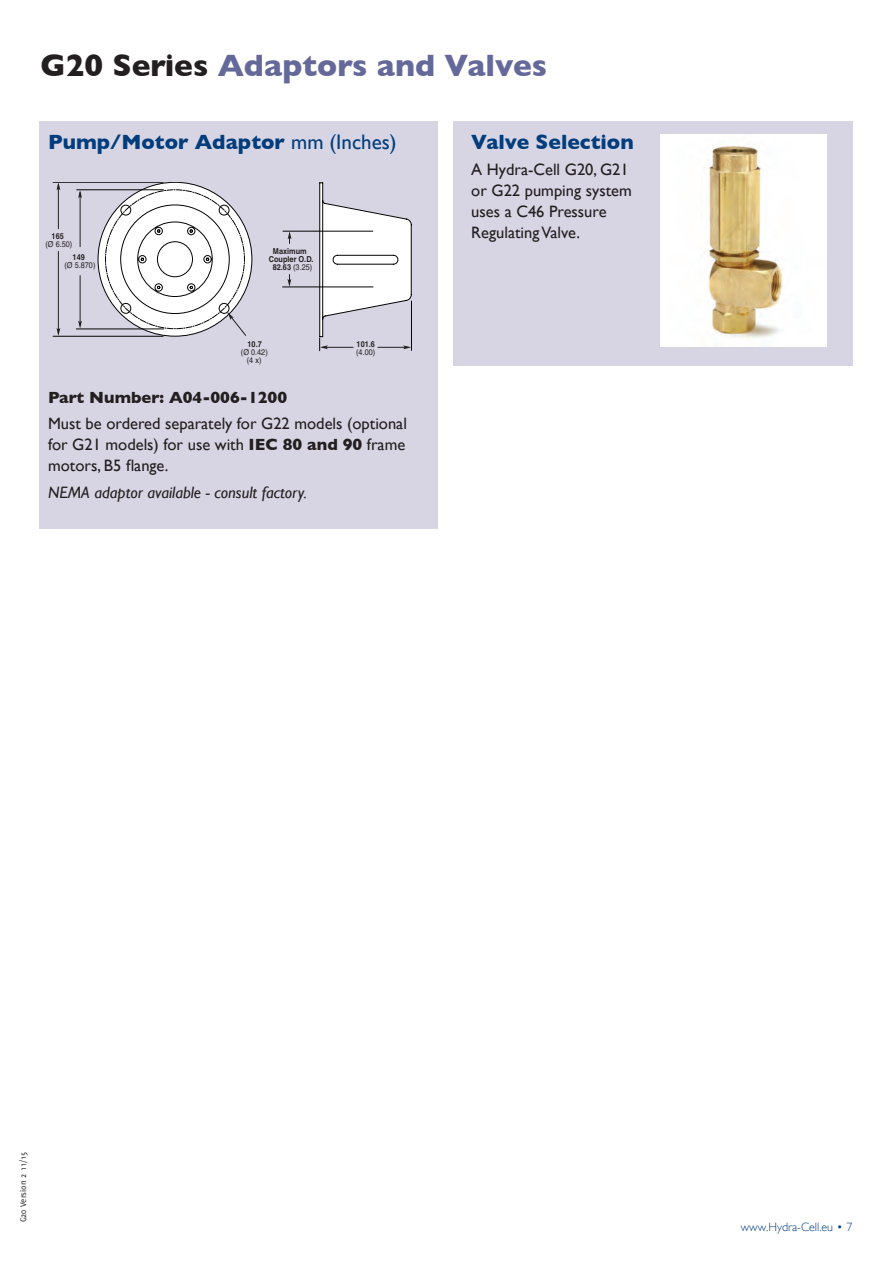
<style>
.page{position:relative;width:893px;height:1263px;background:#fff}
.page>*{position:absolute;margin:0;border:0;box-sizing:border-box;transform-origin:0 0}
.t1{font:700 31.5px "Gill Sans";color:#64699a}
.t2{font:700 21px "Gill Sans";color:#013d7d}
.t3{font:16.5px/21px "Gill Sans";color:#231f20;text-align:justify}
.t4{font:italic 16.5px "Gill Sans";color:#231f20}
.t5{font:700 16.5px "Gill Sans";color:#231f20}
.t6{font:300 12px "Gill Sans";color:#013d7d}
.t7{font:9px "Delicious";color:#231f20}
.t8{font:8.1px/8.2px "Helvetica";color:#231f20;text-align:center;scale:.9 1}
.t9{font:700 8.1px/8.1px "Helvetica";color:#231f20;text-align:center;scale:.9 1}
.s1{color:#231f20}
.s2{font-weight:400}
.s3{font-weight:700}
</style>
<div class="page">
<div style="left:453px;top:122px;width:399px;height:244px;background:#d7d5e3"></div>
<div style="left:40px;top:122px;width:398px;height:407px;background:#d7d5e3"></div>
<img style="left:660px;top:135px;width:167px;height:212px">
<svg style="left:97px;top:182px;width:156px;height:155px"></svg>
<svg style="left:319px;top:182px;width:93px;height:169px"></svg>
<hr style="left:322px;top:347px;width:31px;height:1px;background:#231f20">
<hr style="left:378px;top:347px;width:31px;height:1px;background:#231f20">
<hr style="left:76px;top:329px;width:88px;height:1px;background:#040503">
<hr style="left:77px;top:190px;width:86px;height:1px;background:#040503">
<hr style="left:80px;top:192px;width:1px;height:55px;background:#231f20">
<hr style="left:80px;top:276px;width:1px;height:50px;background:#231f20">
<svg style="left:78px;top:190px;width:4px;height:8px"></svg>
<svg style="left:78px;top:321px;width:4px;height:8px"></svg>
<hr style="left:53px;top:336px;width:110px;height:1px;background:#040503">
<hr style="left:53px;top:182px;width:110px;height:1px;background:#040503">
<hr style="left:58px;top:185px;width:1px;height:44px;background:#231f20">
<hr style="left:58px;top:251px;width:1px;height:83px;background:#231f20">
<svg style="left:56px;top:182px;width:4px;height:8px"></svg>
<svg style="left:56px;top:328px;width:4px;height:8px"></svg>
<svg style="left:288px;top:232px;width:4px;height:11px"></svg>
<svg style="left:287px;top:274px;width:4px;height:13px"></svg>
<hr style="left:283px;top:287px;width:90px;height:1px;background:#040503">
<hr style="left:283px;top:231px;width:90px;height:1px;background:#040503">
<p class="t1" style="left:40px;top:47px;width:508px"><span class="s1">G20 Series</span> Adaptors and Valves</p>
<p class="t2" style="left:48px;top:130px;width:350px">Pump/Motor Adaptor <span class="s2">mm (Inches)</span></p>
<p class="t8" style="left:46px;top:233px;width:31px;line-height:7.8px"><span class="s3">165<br></span>(Ø 6.50)</p>
<p class="t8" style="left:64px;top:253px;width:36px"><span class="s3">149<br></span>(Ø 5.870)</p>
<p class="t9" style="left:269px;top:247px;width:51px">Maximum<br>Coupler O.D.<br>82.63 <span class="s2">(3.25)</span></p>
<p class="t8" style="left:241px;top:340px;width:31px"><span class="s3">10.7<br></span>(Ø 0.42) (4 x)</p>
<p class="t8" style="left:356px;top:340px;width:23px;line-height:7.8px;text-align:left"><span class="s3">101.6 </span>(4.00)</p>
<p class="t5" style="left:48px;top:388px;width:241px">Part Number: A04-006-1200</p>
<p class="t3" style="left:48px;top:413px;width:360px">Must be ordered separately for G22 models (optional for G21 models) for use with <span class="s3">IEC 80 and 90</span> frame motors, B5 flange.</p>
<p class="t4" style="left:48px;top:483px;width:260px">NEMA adaptor available - consult factory.</p>
<p class="t2" style="left:471px;top:129px;width:164px">Valve Selection</p>
<p class="t3" style="left:471px;top:159px;width:162px;text-align:left">A Hydra-Cell G20, G21 or G22 pumping system uses a C46 Pressure<br>Regulating Valve.</p>
<p class="t7" style="left:18px;top:1222px;width:72px;rotate:-90deg">G20 Version 2 11/15</p>
<p class="t6" style="left:741px;top:1220px;width:113px">www.Hydra-Cell.eu • 7</p>
</div>
